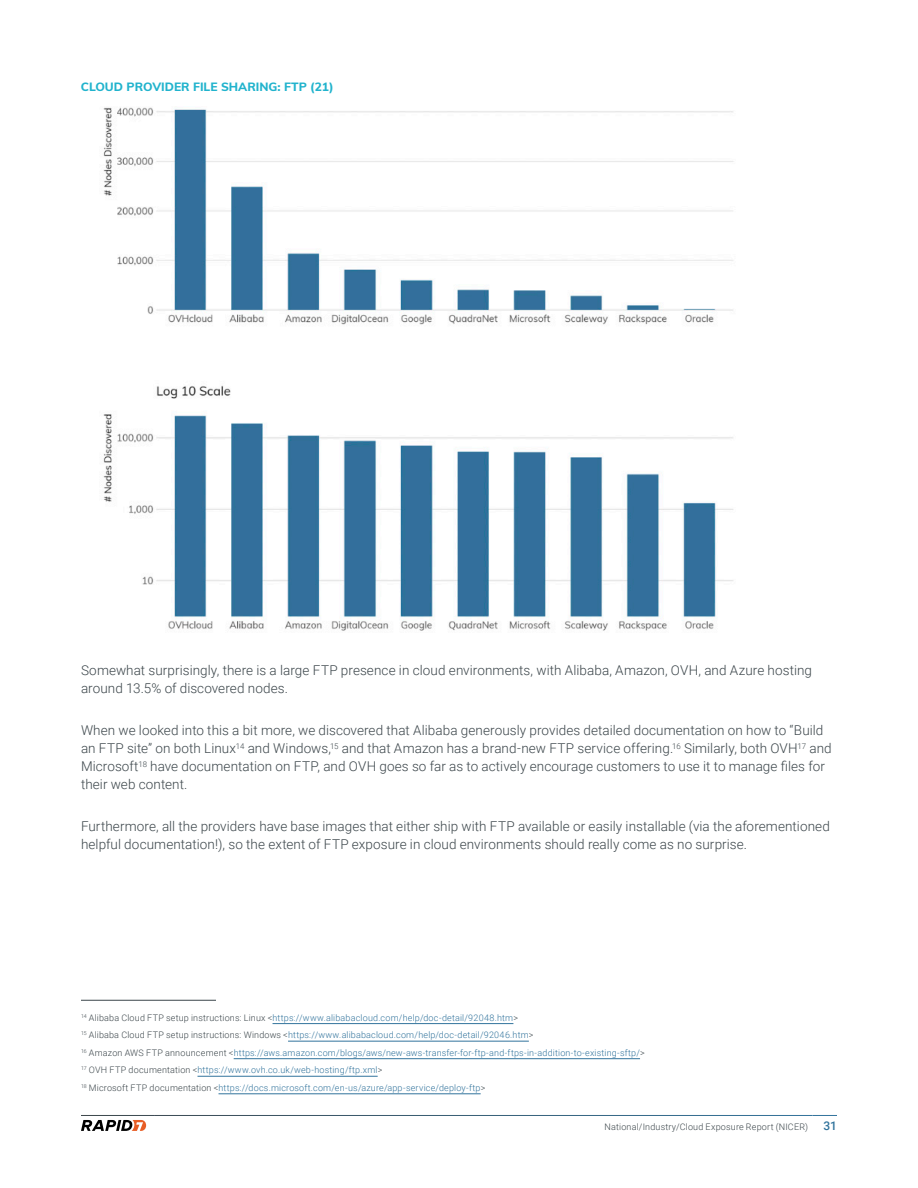
<style>
.page{position:relative;width:918px;height:1188px;background:#fff}
.page>*{position:absolute;margin:0;border:0;box-sizing:border-box;transform-origin:0 0}
.Body{font:300 13.5px/18px "Roboto";letter-spacing:.005em;color:#3b454a}
.t1{font:800 12px "Muli";color:#21b3cd}
.t2{font:500 12px "Roboto";color:#31739c}
.footnote_no_rule{font:300 9px "Roboto";letter-spacing:.02em;color:#31739c}
.footnote_top_w_rul{font:300 9px "Roboto";letter-spacing:.02em;color:#31739c}
.t3{font:300 9px "Roboto";letter-spacing:.02em;color:#3b454a}
.s1{color:#3b454a}
</style>
<div class="page">
<svg style="left:813px;top:1115px;width:24px;height:1px"></svg>
<svg style="left:81px;top:1120px;width:65px;height:11px"></svg>
<img style="left:103px;top:107px;width:631px;height:524px">
<hr style="left:81px;top:1000px;width:135px;height:1px;background:#3b454a">
<hr style="left:273px;top:1023px;width:240px;height:1px;background:#31739c">
<hr style="left:288px;top:1041px;width:241px;height:1px;background:#31739c">
<hr style="left:234px;top:1058px;width:406px;height:1px;background:#31739c">
<hr style="left:198px;top:1076px;width:180px;height:1px;background:#31739c">
<hr style="left:219px;top:1094px;width:262px;height:1px;background:#31739c">
<p class="t1" style="left:81px;top:78px;width:254px">CLOUD PROVIDER FILE SHARING: FTP (21)</p>
<p class="Body" style="left:81px;top:661px;width:733px">Somewhat surprisingly, there is a large FTP presence in cloud environments, with Alibaba, Amazon, OVH, and Azure hosting around 13.5% of discovered nodes.</p>
<p class="Body" style="left:81px;top:721px;width:752px">When we looked into this a bit more, we discovered that Alibaba generously provides detailed documentation on how to “Build an FTP site” on both Linux<sup>14</sup> and Windows,<sup>15</sup> and that Amazon has a brand-new FTP service offering.<sup>16</sup> Similarly, both OVH<sup>17</sup> and Microsoft<sup>18</sup> have documentation on FTP, and OVH goes so far as to actively encourage customers to use it to manage files for their web content.</p>
<p class="Body" style="left:81px;top:817px;width:750px">Furthermore, all the providers have base images that either ship with FTP available or easily installable (via the aforementioned helpful documentation!), so the extent of FTP exposure in cloud environments should really come as no surprise.</p>
<p class="footnote_top_w_rul" style="left:81px;top:1011px;width:439px"><sup>14</sup> <span class="s1">Alibaba Cloud FTP setup instructions: Linux &lt;</span>https://www.alibabacloud.com/help/doc-detail/92048.htm<span class="s1">&gt;</span></p>
<p class="footnote_no_rule" style="left:81px;top:1029px;width:454px"><sup>15</sup> <span class="s1">Alibaba Cloud FTP setup instructions: Windows &lt;</span>https://www.alibabacloud.com/help/doc-detail/92046.htm<span class="s1">&gt;</span></p>
<p class="footnote_no_rule" style="left:81px;top:1046px;width:565px"><sup>16</sup> <span class="s1">Amazon AWS FTP announcement &lt;</span>https://aws.amazon.com/blogs/aws/new-aws-transfer-for-ftp-and-ftps-in-addition-to-existing-sftp/<span class="s1">&gt;</span></p>
<p class="footnote_no_rule" style="left:81px;top:1064px;width:303px"><sup>17</sup> <span class="s1">OVH FTP documentation &lt;</span>https://www.ovh.co.uk/web-hosting/ftp.xml<span class="s1">&gt;</span></p>
<p class="footnote_no_rule" style="left:81px;top:1081px;width:406px"><sup>18</sup> <span class="s1">Microsoft FTP documentation &lt;</span>https://docs.microsoft.com/en-us/azure/app-service/deploy-ftp<span class="s1">&gt;</span></p>
<p class="t3" style="left:605px;top:1120px;width:205px">National/Industry/Cloud Exposure Report (NICER)</p>
<p class="t2" style="left:823px;top:1118px;width:15px">31</p>
</div>
